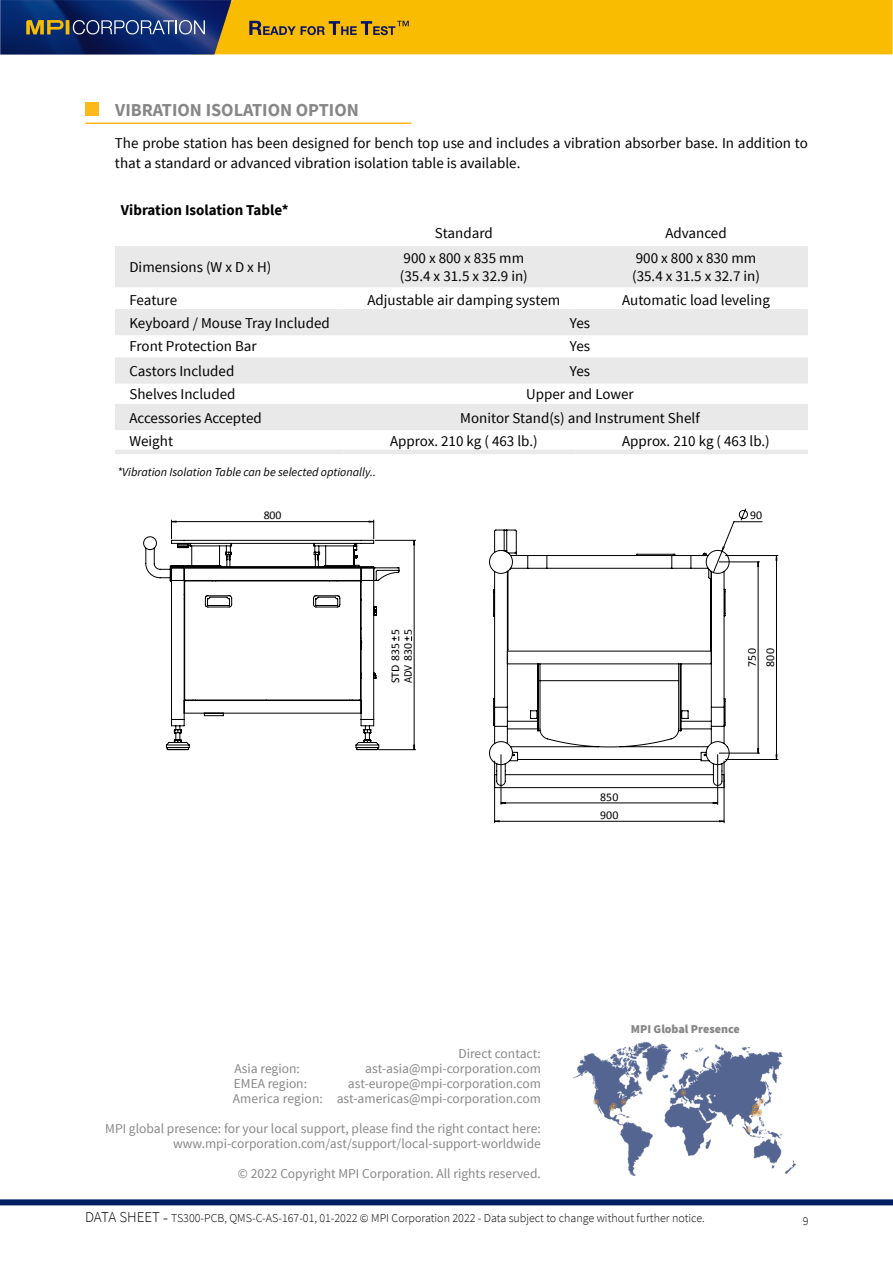
<style>
.page{position:relative;width:893px;height:1263px;background:#fff}
.page>*{position:absolute;margin:0;border:0;box-sizing:border-box;transform-origin:0 0}
.t1{font:700 18.15px "Source Sans Pro";color:#878787}
.t2{font:15px/18px "Source Sans Pro";color:#000}
.t3{font:700 15px "Source Sans Pro";color:#000}
.t4{font:13.5px/15px "Source Sans Pro";color:#878787;text-align:right}
.t5{font:300 12px "Source Sans Pro";color:#000}
.t6{font:italic 12px "Source Sans Pro";color:#000}
.t7{font:900 12px "Source Sans Pro";color:#878787}
.t8{font:11.85px/18.3px "Calibri";color:#000}
.t9{font:11.7px "Calibri";color:#000}
.t10{font:11.7px "Calibri";color:#000;scale:.9 1}
.s1{font-size:15px}
.s2{font-size:16.5px}
</style>
<div class="page">
<img style="left:573px;top:1041px;width:223px;height:135px">
<svg style="left:0;top:0;width:893px;height:54px;background:#bf981d"></svg>
<div style="left:0;top:1199px;width:893px;height:6px;background:#001e62"></div>
<svg style="left:115px;top:246px;width:693px;height:181px;fill:#e9e9e9"></svg>
<hr style="left:115px;top:309px;width:229px;height:3px;background:#e9e9e9">
<hr style="left:344px;top:309px;width:232px;height:3px;background:#e9e9e9">
<hr style="left:576px;top:309px;width:232px;height:3px;background:#e9e9e9">
<hr style="left:115px;top:332px;width:229px;height:3px;background:#e9e9e9">
<hr style="left:344px;top:332px;width:232px;height:3px;background:#e9e9e9">
<hr style="left:576px;top:332px;width:232px;height:3px;background:#e9e9e9">
<hr style="left:115px;top:357px;width:229px;height:3px;background:#e9e9e9">
<hr style="left:344px;top:357px;width:232px;height:3px;background:#e9e9e9">
<hr style="left:576px;top:357px;width:232px;height:3px;background:#e9e9e9">
<hr style="left:115px;top:381px;width:229px;height:3px;background:#e9e9e9">
<hr style="left:344px;top:381px;width:232px;height:3px;background:#e9e9e9">
<hr style="left:576px;top:381px;width:232px;height:3px;background:#e9e9e9">
<hr style="left:115px;top:404px;width:229px;height:3px;background:#e9e9e9">
<hr style="left:344px;top:404px;width:232px;height:3px;background:#e9e9e9">
<hr style="left:576px;top:404px;width:232px;height:3px;background:#e9e9e9">
<hr style="left:115px;top:427px;width:229px;height:3px;background:#e9e9e9">
<hr style="left:344px;top:427px;width:232px;height:3px;background:#e9e9e9">
<hr style="left:576px;top:427px;width:232px;height:3px;background:#e9e9e9">
<hr style="left:115px;top:450px;width:229px;height:4px;background:#e9e9e9">
<hr style="left:344px;top:450px;width:232px;height:4px;background:#e9e9e9">
<hr style="left:576px;top:450px;width:232px;height:4px;background:#e9e9e9">
<svg style="left:171px;top:519px;width:245px;height:231px"></svg>
<svg style="left:143px;top:536px;width:256px;height:214px"></svg>
<hr style="left:719px;top:753px;width:41px;height:1px;background:#000">
<hr style="left:726px;top:759px;width:52px;height:1px;background:#000">
<hr style="left:726px;top:555px;width:52px;height:1px;background:#000">
<hr style="left:501px;top:755px;width:1px;height:49px;background:#000">
<hr style="left:717px;top:755px;width:1px;height:49px;background:#000">
<hr style="left:501px;top:803px;width:217px;height:1px;background:#000">
<hr style="left:494px;top:761px;width:1px;height:62px;background:#000">
<hr style="left:724px;top:761px;width:1px;height:62px;background:#000">
<svg style="left:495px;top:509px;width:267px;height:244px"></svg>
<svg style="left:776px;top:556px;width:1px;height:203px"></svg>
<svg style="left:502px;top:802px;width:215px;height:1px"></svg>
<svg style="left:495px;top:821px;width:229px;height:1px"></svg>
<svg style="left:489px;top:530px;width:240px;height:258px"></svg>
<hr style="left:85px;top:122px;width:327px;height:2px;background:#ffb81c">
<div style="left:85px;top:102px;width:14px;height:14px;background:#ffb81c"></div>
<p class="t1" style="left:115px;top:97px;width:245px">VIBRATION ISOLATION OPTION</p>
<p class="t2" style="left:115px;top:134px;width:694px;line-height:19.5px">The probe station has been designed for bench top use and includes a vibration absorber base. In addition to that a standard or advanced vibration isolation table is available.</p>
<p class="t3" style="left:121px;top:199px;width:169px">Vibration Isolation Table*</p>
<p class="t2" style="left:435px;top:224px;width:60px">Standard</p>
<p class="t2" style="left:665px;top:224px;width:63px">Advanced</p>
<p class="t2" style="left:129px;top:259px;width:143px">Dimensions (W x D x H)</p>
<p class="t2" style="left:400px;top:250px;width:129px">900 x 800 x 835 mm (35.4 x 31.5 x 32.9 in)</p>
<p class="t2" style="left:632px;top:250px;width:129px">900 x 800 x 830 mm (35.4 x 31.5 x 32.7 in)</p>
<p class="t2" style="left:129px;top:291px;width:49px">Feature</p>
<p class="t2" style="left:367px;top:291px;width:194px">Adjustable air damping system</p>
<p class="t2" style="left:622px;top:291px;width:149px">Automatic load leveling</p>
<p class="t2" style="left:129px;top:314px;width:202px">Keyboard / Mouse Tray Included</p>
<p class="t2" style="left:570px;top:314px;width:22px">Yes</p>
<p class="t2" style="left:129px;top:337px;width:129px">Front Protection Bar</p>
<p class="t2" style="left:570px;top:337px;width:22px">Yes</p>
<p class="t2" style="left:129px;top:362px;width:106px">Castors Included</p>
<p class="t2" style="left:570px;top:362px;width:22px">Yes</p>
<p class="t2" style="left:129px;top:386px;width:108px">Shelves Included</p>
<p class="t2" style="left:526px;top:386px;width:109px">Upper and Lower</p>
<p class="t2" style="left:129px;top:409px;width:134px">Accessories Accepted</p>
<p class="t2" style="left:460px;top:409px;width:241px">Monitor Stand(s) and Instrument Shelf</p>
<p class="t2" style="left:129px;top:432px;width:45px">Weight</p>
<p class="t2" style="left:390px;top:432px;width:149px">Approx. 210 kg ( 463 lb.)</p>
<p class="t2" style="left:622px;top:432px;width:149px">Approx. 210 kg ( 463 lb.)</p>
<p class="t6" style="left:117px;top:464px;width:260px">*Vibration Isolation Table can be selected optionally..</p>
<p class="t9" style="left:264px;top:508px;width:19px">800</p>
<p class="t9" style="left:388px;top:635px;width:7px;rotate:-90deg">5</p>
<p class="t10" style="left:400px;top:683px;width:62px;rotate:-90deg">ADV 830 5</p>
<p class="t9" style="left:388px;top:683px;width:42px;rotate:-90deg">STD 835</p>
<p class="t8" style="left:600px;top:787px;width:20px">850<br>900</p>
<p class="t8" style="left:750px;top:506px;width:14px">90</p>
<p class="t8" style="left:743px;top:666px;width:20px;rotate:-90deg">750</p>
<p class="t8" style="left:761px;top:666px;width:20px;rotate:-90deg">800</p>
<p class="t4" style="left:458px;top:1046px;width:84px">Direct contact:</p>
<p class="t7" style="left:631px;top:1021px;width:110px">MPI Global Presence</p>
<p class="t4" style="left:235px;top:1061px;width:67px">Asia region:</p>
<p class="t4" style="left:365px;top:1061px;width:177px">ast-asia@mpi-corporation.com</p>
<p class="t4" style="left:234px;top:1076px;width:75px">EMEA region:</p>
<p class="t4" style="left:233px;top:1076px;width:309px">ast-europe@mpi-corporation.com<br>America region: ast-americas@mpi-corporation.com</p>
<p class="t4" style="left:105px;top:1121px;width:437px">MPI global presence: for your local support, please find the right contact here: www.mpi-corporation.com/ast/support/local-support-worldwide</p>
<p class="t4" style="left:238px;top:1166px;width:304px">© 2022 Copyright MPI Corporation. All rights reserved.</p>
<p class="t5" style="left:85px;top:1210px;width:621px"><span class="s1">DATA SHEET</span> <span class="s2">-</span> TS300-PCB, QMS-C-AS-167-01, 01-2022 © MPI Corporation 2022 - Data subject to change without further notice.</p>
<p class="t5" style="left:803px;top:1214px;width:7px">9</p>
</div>
